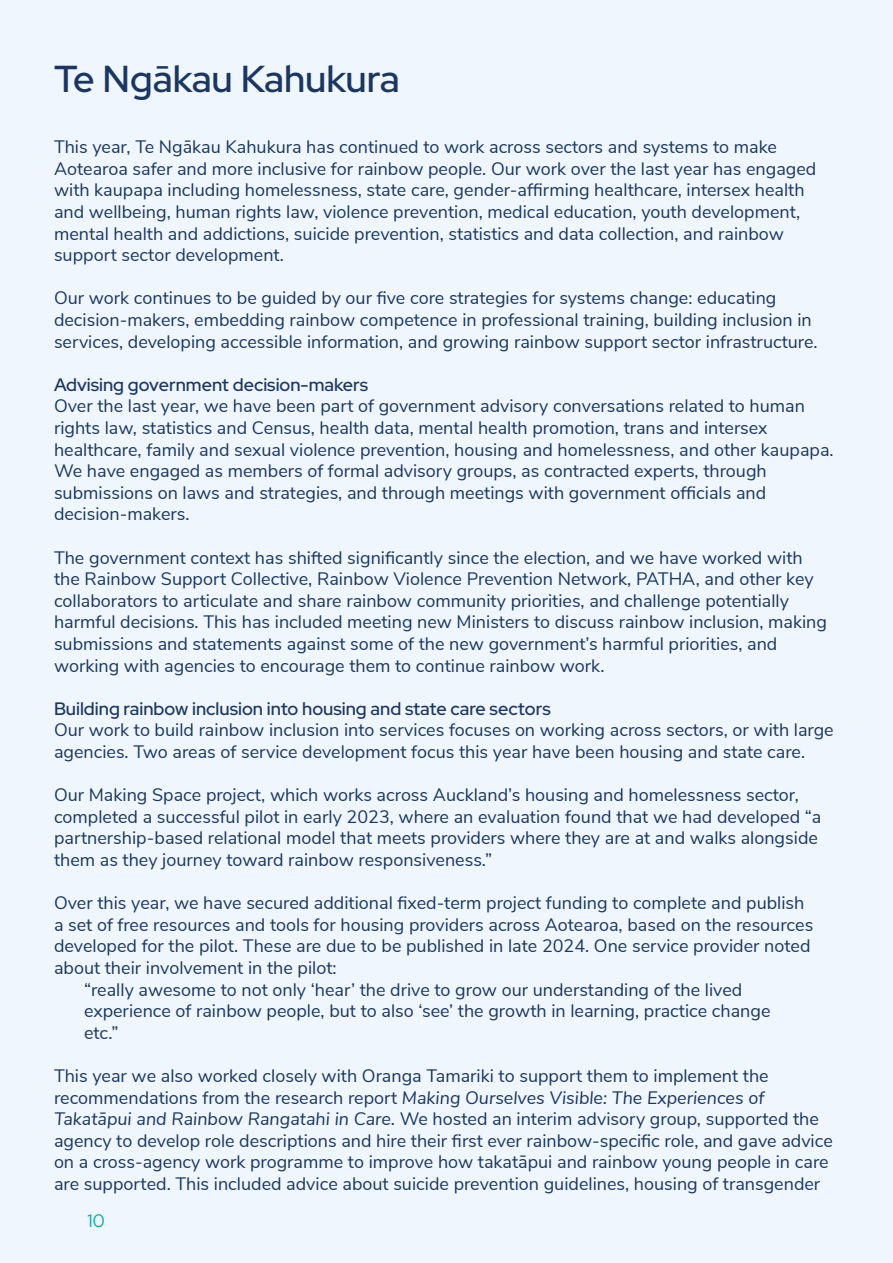
<style>
.page{position:relative;width:893px;height:1263px;background:#eff6fd}
.page>*{position:absolute;margin:0;border:0;box-sizing:border-box;transform-origin:0 0}
.t1{font:300 37.5px "Red Hat Display";letter-spacing:-.005em;color:#1a3763}
.t2{font:18px/21.6px "Nunito Sans";color:#1a3763}
.t3{font:300 18px "Red Hat Display";color:#1a3763}
.t4{font:300 18px "Red Hat Display";color:#00a8aa}
.s1{font-style:italic}
</style>
<div class="page">
<p class="t1" style="left:54px;top:55px;width:347px">Te Ngākau Kahukura</p>
<p class="t2" style="left:54px;top:135px;width:764px">This year, Te Ngākau Kahukura has continued to work across sectors and systems to make Aotearoa safer and more inclusive for rainbow people. Our work over the last year has engaged with kaupapa including homelessness, state care, gender-affirming healthcare, intersex health and wellbeing, human rights law, violence prevention, medical education, youth development, mental health and addictions, suicide prevention, statistics and data collection, and rainbow support sector development.</p>
<p class="t2" style="left:54px;top:286px;width:765px">Our work continues to be guided by our five core strategies for systems change: educating decision-makers, embedding rainbow competence in professional training, building inclusion in services, developing accessible information, and growing rainbow support sector infrastructure.</p>
<p class="t3" style="left:54px;top:373px;width:316px">Advising government decision-makers</p>
<p class="t2" style="left:54px;top:394px;width:781px">Over the last year, we have been part of government advisory conversations related to human rights law, statistics and Census, health data, mental health promotion, trans and intersex healthcare, family and sexual violence prevention, housing and homelessness, and other kaupapa.<br>We have engaged as members of formal advisory groups, as contracted experts, through submissions on laws and strategies, and through meetings with government officials and decision-makers.</p>
<p class="t2" style="left:54px;top:545px;width:775px">The government context has shifted significantly since the election, and we have worked with the Rainbow Support Collective, Rainbow Violence Prevention Network, PATHA, and other key collaborators to articulate and share rainbow community priorities, and challenge potentially harmful decisions. This has included meeting new Ministers to discuss rainbow inclusion, making submissions and statements against some of the new government’s harmful priorities, and working with agencies to encourage them to continue rainbow work.</p>
<p class="t3" style="left:54px;top:697px;width:498px">Building rainbow inclusion into housing and state care sectors</p>
<p class="t2" style="left:54px;top:718px;width:781px">Our work to build rainbow inclusion into services focuses on working across sectors, or with large agencies. Two areas of service development focus this year have been housing and state care.</p>
<p class="t2" style="left:54px;top:783px;width:769px">Our Making Space project, which works across Auckland’s housing and homelessness sector, completed a successful pilot in early 2023, where an evaluation found that we had developed “a partnership-based relational model that meets providers where they are at and walks alongside them as they journey toward rainbow responsiveness.”</p>
<p class="t2" style="left:54px;top:891px;width:761px">Over this year, we have secured additional fixed-term project funding to complete and publish a set of free resources and tools for housing providers across Aotearoa, based on the resources developed for the pilot. These are due to be published in late 2024. One service provider noted about their involvement in the pilot:</p>
<p class="t2" style="left:84px;top:977px;width:688px">“really awesome to not only ‘hear’ the drive to grow our understanding of the lived experience of rainbow people, but to also ‘see’ the growth in learning, practice change etc.”</p>
<p class="t2" style="left:54px;top:1064px;width:780px">This year we also worked closely with Oranga Tamariki to support them to implement the recommendations from the research report <span class="s1">Making Ourselves Visible: The Experiences of Takatāpui and Rainbow Rangatahi in Care</span>. We hosted an interim advisory group, supported the agency to develop role descriptions and hire their first ever rainbow-specific role, and gave advice on a cross-agency work programme to improve how takatāpui and rainbow young people in care are supported. This included advice about suicide prevention guidelines, housing of transgender</p>
<p class="t4" style="left:87px;top:1209px;width:19px">10</p>
</div>
